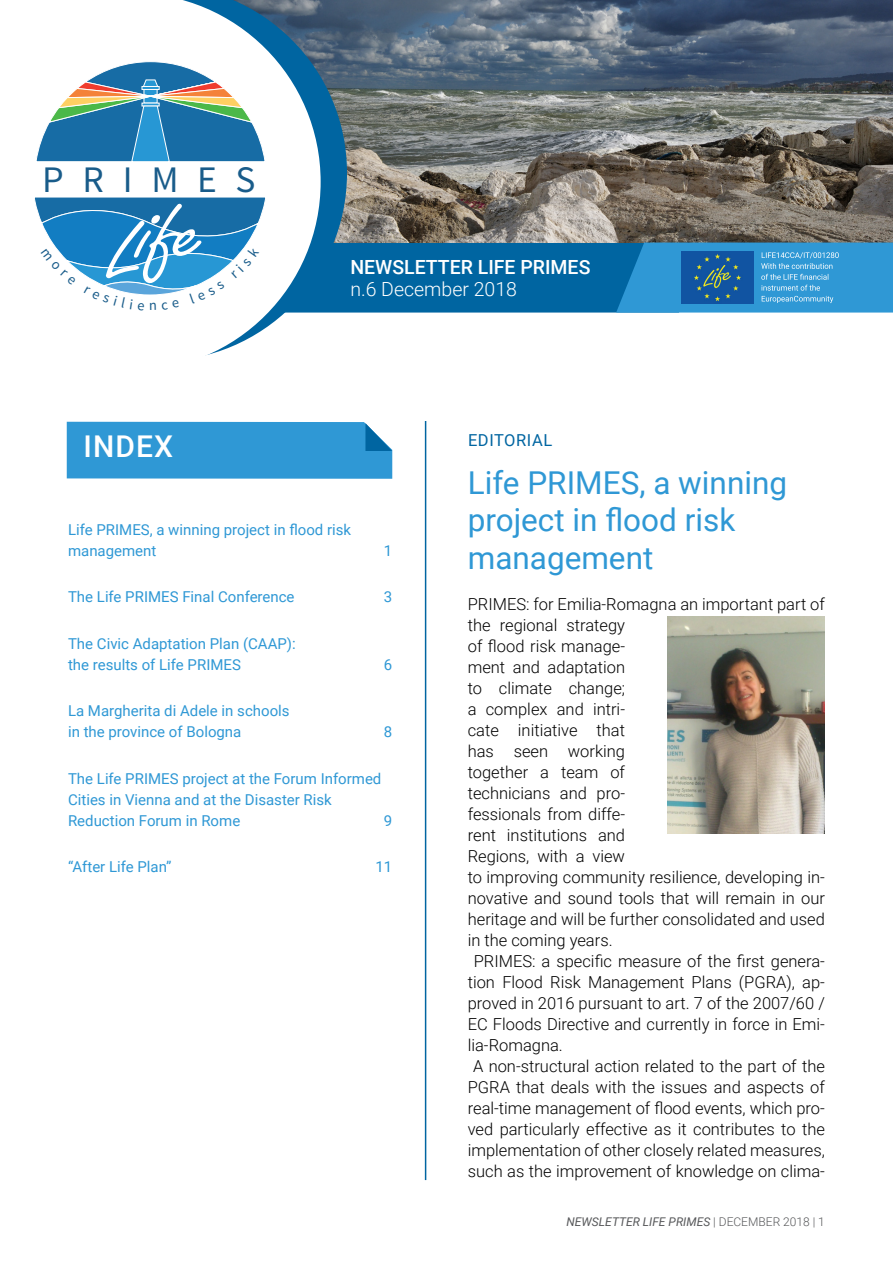
<style>
.page{position:relative;width:893px;height:1263px;background:#fff}
.page>*{position:absolute;margin:0;border:0;box-sizing:border-box;transform-origin:0 0}
.t1{font:37.5px "Source Sans Pro";letter-spacing:.5em;color:#195c8a}
.titoli{font:31.5px/37.5px "Roboto";color:#2f98d5}
.t2{font:500 30px "Roboto";letter-spacing:.035em;color:#fff}
.t3{font:500 19.5px "Roboto";color:#fff}
.t4{font:300 19.5px "Roboto";color:#fff}
.Testo_articolo{font:300 16.5px/21px "Roboto";color:#000}
.sottotitolo{font:16.5px "Roboto";letter-spacing:.035em;color:#0065a1}
.sommario{font:15px/21px "Roboto";color:#2f98d5}
.t5{font:italic 12px "Roboto";color:#57585a}
.s1{font-weight:300;font-style:normal}
</style>
<div class="page">
<div style="left:347px;top:243px;width:269px;height:70px;background:#0065a1"></div>
<img style="left:347px;top:0;width:546px;height:243px">
<svg style="left:321px;top:0;width:26px;height:313px;background:#216590"></svg>
<svg style="left:183px;top:0;width:138px;height:356px"></svg>
<hr style="left:425px;top:421px;width:1px;height:759px;background:#0065a1">
<div style="left:67px;top:422px;width:325px;height:57px;background:#2f98d5"></div>
<svg style="left:616px;top:243px;width:277px;height:70px;background:#308dc7"></svg>
<svg style="left:36px;top:61px;width:229px;height:101px"></svg>
<img style="left:668px;top:617px;width:157px;height:216px">
<svg style="left:34px;top:195px;width:232px;height:115px"></svg>
<h1 class="t1" style="left:42px;top:156px;width:215px">PRIMES</h1>
<h3 class="t2" style="left:84px;top:425px;width:91px">INDEX</h3>
<p class="t3" style="left:350px;top:253px;width:242px">NEWSLETTER LIFE PRIMES</p>
<p class="t4" style="left:350px;top:276px;width:168px">n.6 December 2018</p>
<p class="sottotitolo" style="left:468px;top:429px;width:86px">EDITORIAL</p>
<p class="sommario" style="left:68px;top:518px;width:285px">Life PRIMES, a winning project in flood risk management</p>
<p class="sommario" style="left:384px;top:539px;width:10px">1</p>
<p class="sommario" style="left:68px;top:586px;width:228px">The Life PRIMES Final Conference</p>
<p class="sommario" style="left:384px;top:586px;width:10px">3</p>
<p class="sommario" style="left:68px;top:632px;width:229px">The Civic Adaptation Plan (CAAP):</p>
<p class="sommario" style="left:68px;top:653px;width:174px">the results of Life PRIMES</p>
<p class="sommario" style="left:384px;top:653px;width:10px">6</p>
<p class="sommario" style="left:68px;top:700px;width:223px">La Margherita di Adele in schools</p>
<p class="sommario" style="left:68px;top:721px;width:175px">in the province of Bologna</p>
<p class="sommario" style="left:384px;top:721px;width:10px">8</p>
<p class="sommario" style="left:68px;top:767px;width:315px">The Life PRIMES project at the Forum Informed<br>Cities in Vienna and at the Disaster Risk<br>Reduction Forum in Rome</p>
<p class="sommario" style="left:384px;top:809px;width:10px">9</p>
<p class="sommario" style="left:68px;top:856px;width:105px">“After Life Plan”</p>
<p class="sommario" style="left:375px;top:856px;width:18px">11</p>
<p class="titoli" style="left:468px;top:462px;width:321px">Life PRIMES, a winning project in flood risk management</p>
<p class="Testo_articolo" style="left:468px;top:593px;width:359px">PRIMES: for Emilia-Romagna an important part of the regional strategy<br>of flood risk manage-<br>ment and adaptation<br>to climate change;<br>a complex and intri-<br>cate initiative that<br>has seen working<br>together a team of<br>technicians and pro-<br>fessionals from diffe-<br>rent institutions and<br>Regions, with a view<br>to improving community resilience, developing in&shy;novative and sound tools that will remain in our heritage and will be further consolidated and used in the coming years.</p>
<p class="Testo_articolo" style="left:468px;top:950px;width:359px;text-align:justify;text-indent:6px">PRIMES: a specific measure of the first genera&shy;tion Flood Risk Management Plans (PGRA), ap&shy;proved in 2016 pursuant to art. 7 of the 2007/60 / EC Floods Directive and currently in force in Emi&shy;lia-Romagna.</p>
<p class="Testo_articolo" style="left:468px;top:1055px;width:359px;text-align:center">A non-structural action related to the part of the PGRA that deals with the issues and aspects of real-time management of flood events, which pro&shy;ved particularly effective as it contributes to the implementation of other closely related measures, such as the improvement of knowledge on clima-</p>
<p class="t5" style="left:566px;top:1213px;width:260px">NEWSLETTER LIFE PRIMES <span class="s1">| DECEMBER 2018 | 1</span></p>
</div>
